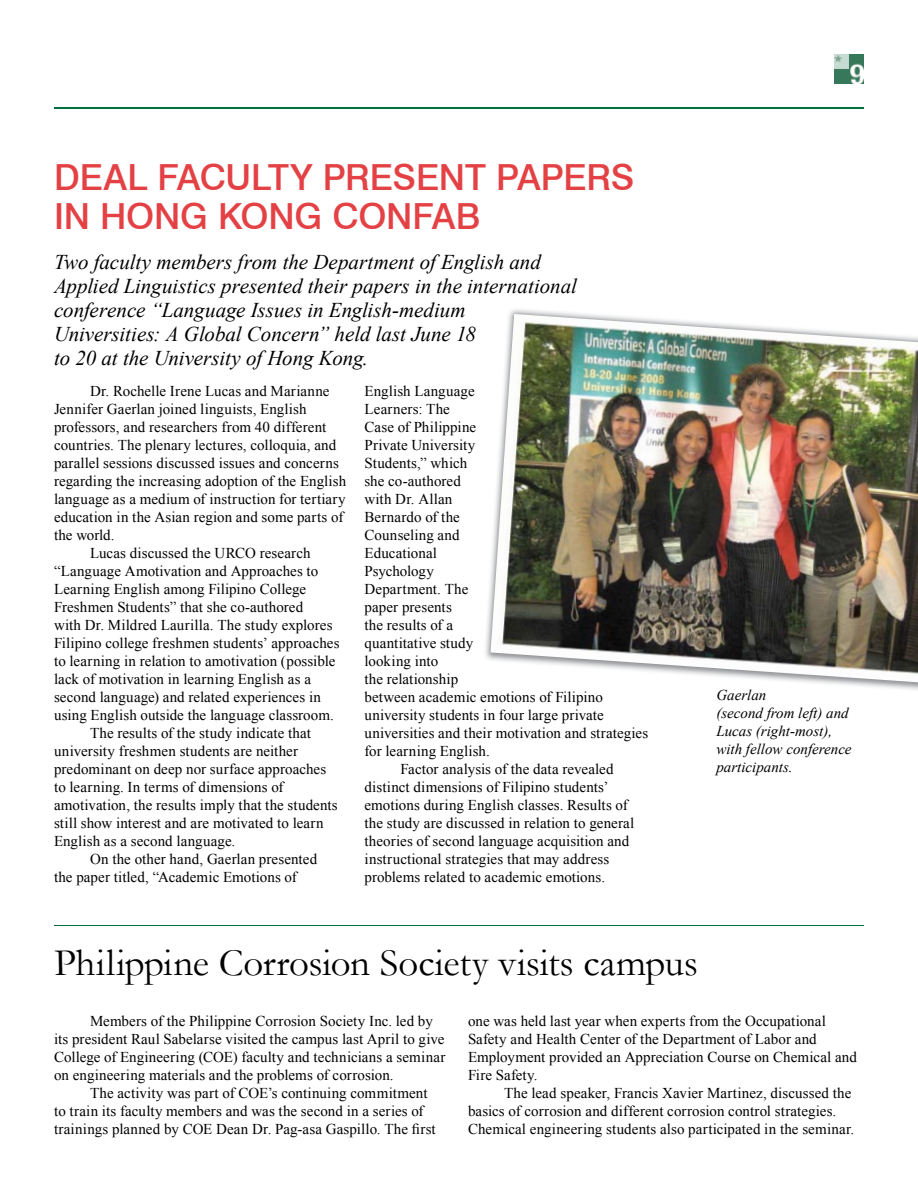
<style>
.page{position:relative;width:918px;height:1188px;background:#fff}
.page>*{position:absolute;margin:0;border:0;box-sizing:border-box;transform-origin:0 0}
.t1{font:39px "Garamond";letter-spacing:-.005em;color:#000}
.t2{font:500 36px/39px "Swiss 721 BT";letter-spacing:-.005em;color:#e44145}
.t3{font:italic 21px/24px "Times New Roman";letter-spacing:-.005em;color:#000}
.t4{font:15px/18px "Times New Roman";letter-spacing:.005em;color:#000}
.t5{font:italic 15px/18px "Times New Roman";color:#000}
</style>
<div class="page">
<img style="left:485px;top:309px;width:433px;height:381px">
<img style="left:490px;top:314px;width:428px;height:368px">
<img style="left:835px;top:54px;width:29px;height:29px">
<hr style="left:54px;top:107px;width:810px;height:1px;background:#00703c">
<hr style="left:54px;top:925px;width:810px;height:1px;background:#00703c">
<h2 class="t2" style="left:54px;top:157px;width:582px">DEAL FACULTY PRESENT PAPERS<br>IN HONG KONG CONFAB</h2>
<p class="t3" style="left:54px;top:250px;width:524px">Two faculty members from the Department of English and Applied Linguistics presented their papers in the international conference “Language Issues in English-medium Universities: A Global Concern” held last June 18<br>to 20 at the University of Hong Kong.</p>
<p class="t4" style="left:90px;top:382px;width:241px">Dr. Rochelle Irene Lucas and Marianne</p>
<p class="t4" style="left:54px;top:400px;width:254px">Jennifer Gaerlan joined linguists, English</p>
<p class="t4" style="left:54px;top:418px;width:274px">professors, and researchers from 40 different</p>
<p class="t4" style="left:54px;top:436px;width:284px">countries. The plenary lectures, colloquia, and</p>
<p class="t4" style="left:54px;top:454px;width:287px">parallel sessions discussed issues and concerns</p>
<p class="t4" style="left:54px;top:472px;width:294px">regarding the increasing adoption of the English</p>
<p class="t4" style="left:54px;top:490px;width:293px">language as a medium of instruction for tertiary</p>
<p class="t4" style="left:54px;top:508px;width:291px">education in the Asian region and some parts of</p>
<p class="t4" style="left:54px;top:526px;width:62px">the world.</p>
<p class="t4" style="left:90px;top:544px;width:222px">Lucas discussed the URCO research</p>
<p class="t4" style="left:54px;top:562px;width:266px">“Language Amotivation and Approaches to</p>
<p class="t4" style="left:54px;top:580px;width:254px">Learning English among Filipino College</p>
<p class="t4" style="left:54px;top:598px;width:251px">Freshmen Students” that she co-authored</p>
<p class="t4" style="left:54px;top:616px;width:280px">with Dr. Mildred Laurilla. The study explores</p>
<p class="t4" style="left:54px;top:634px;width:287px">Filipino college freshmen students’ approaches</p>
<p class="t4" style="left:54px;top:652px;width:283px">to learning in relation to amotivation (possible</p>
<p class="t4" style="left:54px;top:670px;width:259px">lack of motivation in learning English as a</p>
<p class="t4" style="left:54px;top:688px;width:269px">second language) and related experiences in</p>
<p class="t4" style="left:54px;top:706px;width:281px">using English outside the language classroom.</p>
<p class="t4" style="left:90px;top:724px;width:223px">The results of the study indicate that</p>
<p class="t4" style="left:54px;top:742px;width:246px">university freshmen students are neither</p>
<p class="t4" style="left:54px;top:760px;width:274px">predominant on deep nor surface approaches</p>
<p class="t4" style="left:54px;top:778px;width:231px">to learning. In terms of dimensions of</p>
<p class="t4" style="left:54px;top:796px;width:285px">amotivation, the results imply that the students</p>
<p class="t4" style="left:54px;top:814px;width:271px">still show interest and are motivated to learn</p>
<p class="t4" style="left:54px;top:832px;width:183px">English as a second language.</p>
<p class="t4" style="left:90px;top:850px;width:229px">On the other hand, Gaerlan presented</p>
<p class="t4" style="left:54px;top:868px;width:244px">the paper titled, “Academic Emotions of</p>
<p class="t4" style="left:365px;top:382px;width:112px">English Language</p>
<p class="t4" style="left:365px;top:400px;width:87px">Learners: The</p>
<p class="t4" style="left:365px;top:418px;width:113px">Case of Philippine</p>
<p class="t4" style="left:365px;top:436px;width:112px">Private University</p>
<p class="t4" style="left:365px;top:454px;width:104px">Students,” which</p>
<p class="t4" style="left:365px;top:472px;width:98px">she co-authored</p>
<p class="t4" style="left:365px;top:490px;width:89px">with Dr. Allan</p>
<p class="t4" style="left:365px;top:508px;width:97px">Bernardo of the</p>
<p class="t4" style="left:365px;top:526px;width:97px">Counseling and</p>
<p class="t4" style="left:365px;top:544px;width:74px">Educational</p>
<p class="t4" style="left:365px;top:562px;width:71px">Psychology</p>
<p class="t4" style="left:365px;top:580px;width:105px">Department. The</p>
<p class="t4" style="left:365px;top:598px;width:89px">paper presents</p>
<p class="t4" style="left:365px;top:616px;width:90px">the results of a</p>
<p class="t4" style="left:365px;top:634px;width:110px">quantitative study</p>
<p class="t4" style="left:365px;top:652px;width:75px">looking into</p>
<p class="t4" style="left:365px;top:670px;width:95px">the relationship</p>
<p class="t4" style="left:365px;top:688px;width:240px">between academic emotions of Filipino</p>
<p class="t4" style="left:365px;top:706px;width:241px">university students in four large private</p>
<p class="t4" style="left:365px;top:724px;width:285px">universities and their motivation and strategies</p>
<p class="t4" style="left:365px;top:742px;width:127px">for learning English.</p>
<p class="t4" style="left:400px;top:760px;width:214px">Factor analysis of the data revealed</p>
<p class="t4" style="left:365px;top:778px;width:245px">distinct dimensions of Filipino students’</p>
<p class="t4" style="left:365px;top:796px;width:265px">emotions during English classes. Results of</p>
<p class="t4" style="left:365px;top:814px;width:271px">the study are discussed in relation to general</p>
<p class="t4" style="left:365px;top:832px;width:266px">theories of second language acquisition and</p>
<p class="t4" style="left:365px;top:850px;width:246px">instructional strategies that may address</p>
<p class="t4" style="left:365px;top:868px;width:242px">problems related to academic emotions.</p>
<p class="t5" style="left:716px;top:686px;width:137px">Gaerlan<br>(second from left) and<br>Lucas (right-most), with fellow conference participants.</p>
<h1 class="t1" style="left:54px;top:937px;width:646px">Philippine Corrosion Society visits campus</h1>
<p class="t4" style="left:54px;top:1012px;width:393px;text-indent:36px">Members of the Philippine Corrosion Society Inc. led by its president Raul Sabelarse visited the campus last April to give College of Engineering (COE) faculty and technicians a seminar on engineering materials and the problems of corrosion.</p>
<p class="t4" style="left:54px;top:1084px;width:383px;text-indent:36px">The activity was part of COE’s continuing commitment to train its faculty members and was the second in a series of trainings planned by COE Dean Dr. Pag-asa Gaspillo. The first</p>
<p class="t4" style="left:468px;top:1012px;width:390px">one was held last year when experts from the Occupational Safety and Health Center of the Department of Labor and Employment provided an Appreciation Course on Chemical and Fire Safety.</p>
<p class="t4" style="left:468px;top:1084px;width:388px;text-indent:36px">The lead speaker, Francis Xavier Martinez, discussed the basics of corrosion and different corrosion control strategies.<br>Chemical engineering students also participated in the seminar.</p>
</div>
